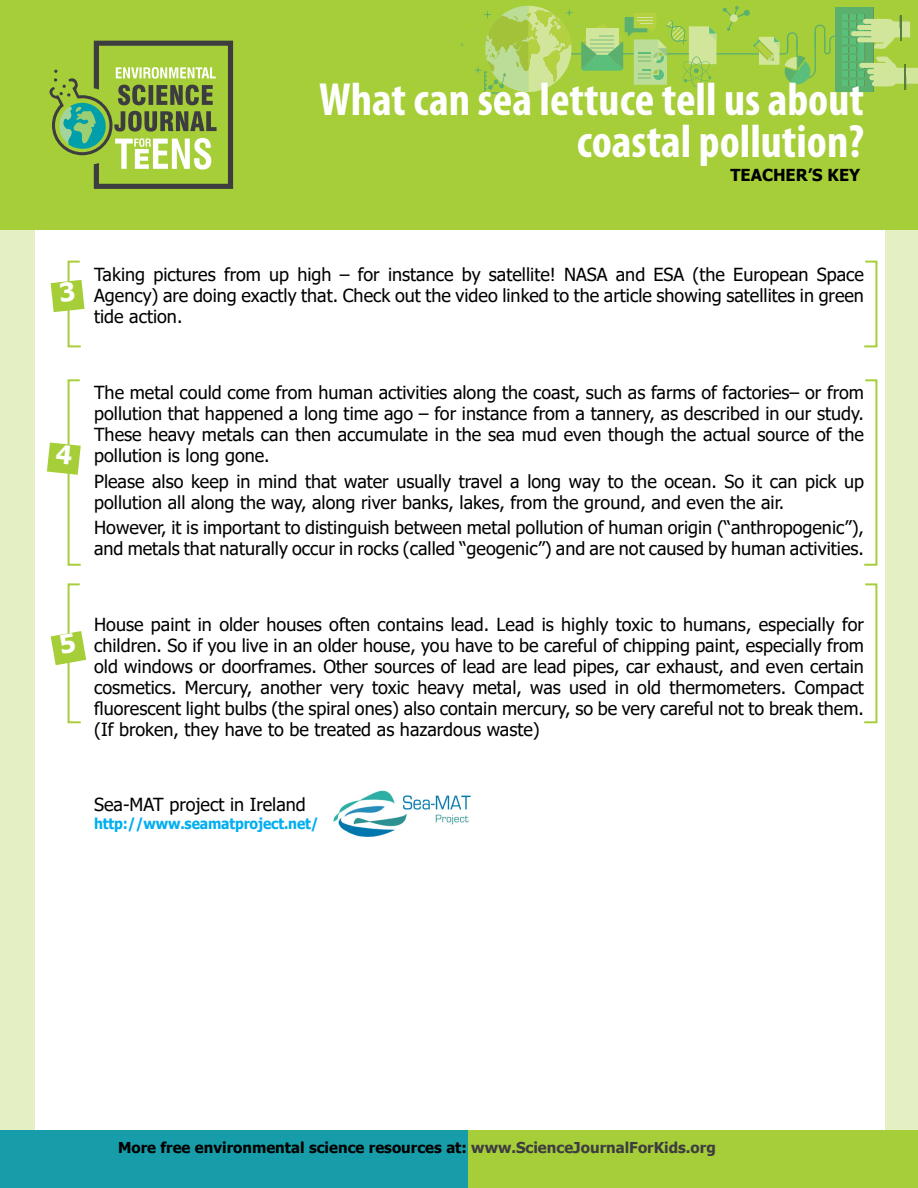
<style>
.page{position:relative;width:918px;height:1188px;background:#e4f0c3}
.page>*{position:absolute;margin:0;border:0;box-sizing:border-box;transform-origin:0 0}
.t1{font:700 condensed 46.65px/42px "Myriad Pro";color:#fff;text-align:right}
.t2{font:18px/21px "Tahoma";color:#000;text-align:justify}
.t3{font:700 16.5px "Tahoma";color:#000}
.t4{font:700 15px "Tahoma";color:#000}
.t5{font:700 15px "Tahoma";letter-spacing:-.01em;color:#00aeef;scale:.93 1}
.s1{color:#3d3d40}
</style>
<div class="page">
<div style="left:35px;top:230px;width:849px;height:911px;background:#fff"></div>
<div style="left:0;top:0;width:918px;height:230px;background:#a6ce39"></div>
<div style="left:835px;top:7px;width:38px;height:85px;background:#5cb06d"></div>
<div style="left:867px;top:69px;width:23px;height:5px;background:#d2e69b;border-radius:2px"></div>
<div style="left:874px;top:63px;width:23px;height:23px;background:#d2e69b;border-radius:6px"></div>
<div style="left:872px;top:81px;width:17px;height:5px;background:#d2e69b;border-radius:2px"></div>
<div style="left:869px;top:75px;width:24px;height:5px;background:#d2e69b;border-radius:2px"></div>
<div style="left:859px;top:63px;width:24px;height:5px;background:#d2e69b;border-radius:2px"></div>
<div style="left:871px;top:19px;width:24px;height:23px;background:#d2e69b;border-radius:6px"></div>
<div style="left:863px;top:19px;width:23px;height:5px;background:#d2e69b;border-radius:2px"></div>
<div style="left:857px;top:25px;width:23px;height:5px;background:#d2e69b;border-radius:2px"></div>
<div style="left:857px;top:37px;width:23px;height:5px;background:#d2e69b;border-radius:2px"></div>
<div style="left:851px;top:31px;width:23px;height:5px;background:#d2e69b;border-radius:2px"></div>
<svg style="left:876px;top:57px;width:42px;height:32px"></svg>
<svg style="left:874px;top:16px;width:36px;height:33px"></svg>
<svg style="left:473px;top:6px;width:392px;height:88px"></svg>
<div style="left:452px;top:1130px;width:466px;height:58px;background:#a6ce39"></div>
<div style="left:0;top:1130px;width:468px;height:58px;background:#169da9"></div>
<svg style="left:49px;top:41px;width:184px;height:148px"></svg>
<svg style="left:864px;top:260px;width:14px;height:88px"></svg>
<svg style="left:864px;top:379px;width:14px;height:187px"></svg>
<svg style="left:864px;top:583px;width:14px;height:141px"></svg>
<img style="left:333px;top:791px;width:138px;height:46px">
<svg style="left:51px;top:260px;width:34px;height:88px"></svg>
<svg style="left:47px;top:379px;width:34px;height:187px"></svg>
<svg style="left:51px;top:583px;width:35px;height:141px"></svg>
<h1 class="t1" style="left:319px;top:77px;width:546px">What can sea lettuce tell us about coastal pollution?</h1>
<p class="t3" style="left:730px;top:164px;width:131px">Teacher’s key</p>
<p class="t2" style="left:94px;top:265px;width:771px">Taking pictures from up high – for instance by satellite! NASA and ESA (the European Space Agency) are doing exactly that. Check out the video linked to the article showing satellites in green tide action.</p>
<p class="t2" style="left:94px;top:383px;width:771px">The metal could come from human activities along the coast, such as farms of factories– or from pollution that happened a long time ago – for instance from a tannery, as described in our study.<br>These heavy metals can then accumulate in the sea mud even though the actual source of the pollution is long gone.</p>
<p class="t2" style="left:94px;top:471px;width:771px">Please also keep in mind that water usually travel a long way to the ocean. So it can pick up pollution all along the way, along river banks, lakes, from the ground, and even the air.</p>
<p class="t2" style="left:94px;top:518px;width:771px">However, it is important to distinguish between metal pollution of human origin (“anthropogenic”), and metals that naturally occur in rocks (called “geogenic”) and are not caused by human activities.</p>
<p class="t2" style="left:94px;top:615px;width:771px">House paint in older houses often contains lead. Lead is highly toxic to humans, especially for children. So if you live in an older house, you have to be careful of chipping paint, especially from old windows or doorframes. Other sources of lead are lead pipes, car exhaust, and even certain cosmetics. Mercury, another very toxic heavy metal, was used in old thermometers. Compact fluorescent light bulbs (the spiral ones) also contain mercury, so be very careful not to break them. (If broken, they have to be treated as hazardous waste)</p>
<p class="t2" style="left:94px;top:795px;width:213px">Sea-MAT project in Ireland</p>
<p class="t5" style="left:94px;top:813px;width:243px">http://www.seamatproject.net/</p>
<p class="t4" style="left:118px;top:1137px;width:599px">Мore free environmental science resources аt: <span class="s1">www.ScienceJournalForKids.org</span></p>
</div>
